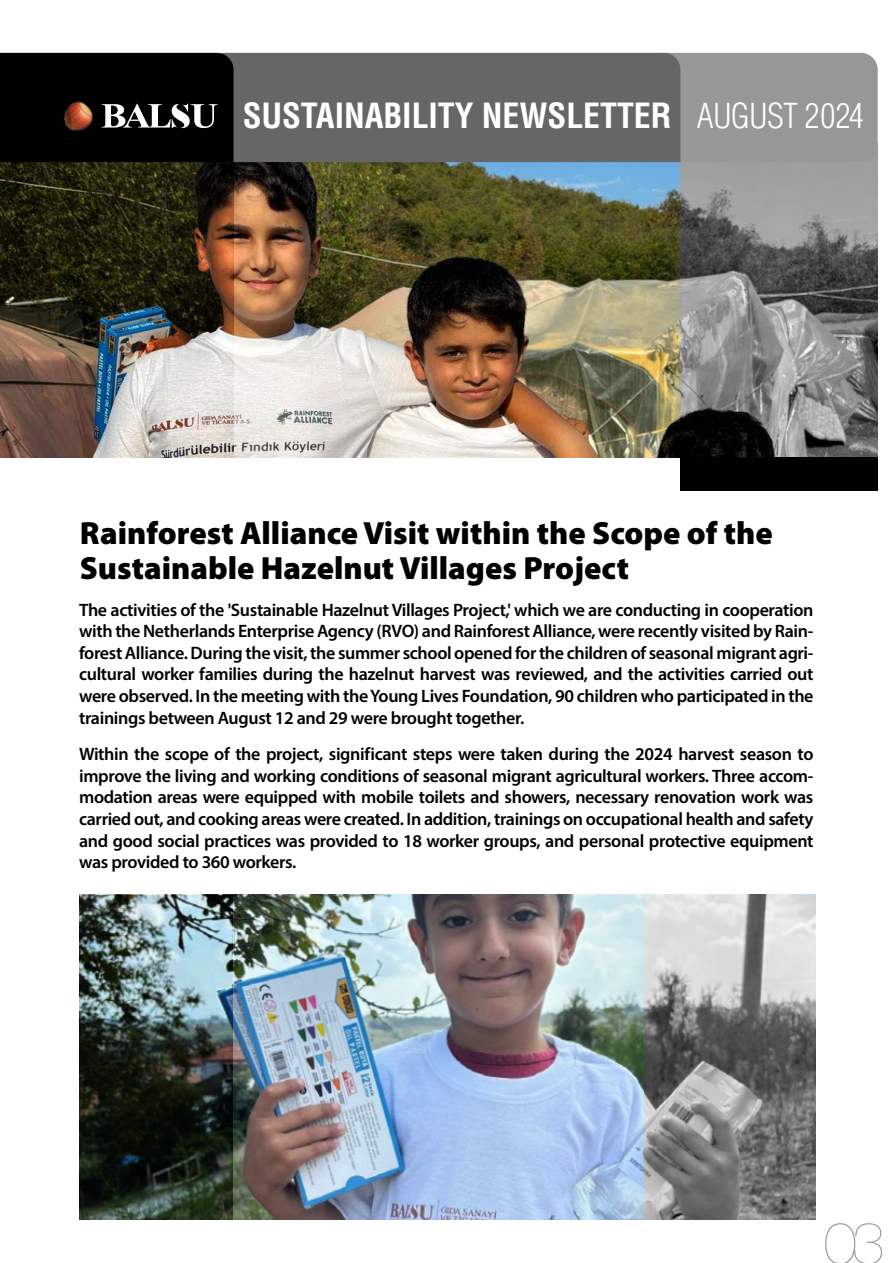
<style>
.page{position:relative;width:893px;height:1263px;background:#fff}
.page>*{position:absolute;margin:0;border:0;box-sizing:border-box;transform-origin:0 0}
.t1{font:200 58.5px "Helvetica Neue";color:#979797}
.t2{font:700 condensed 33.9px "Helvetica";color:#fff}
.t3{font:900 32.25px/35.7px "Myriad Pro";color:#000}
.t4{font:600 18px/21.6px "Myriad Pro";letter-spacing:-.02em;color:#000;text-align:justify}
.s1{font-weight:300;font-size:33.6px}
</style>
<div class="page">
<img style="left:233px;top:894px;width:411px;height:325px">
<img style="left:79px;top:894px;width:154px;height:325px">
<svg style="left:644px;top:894px;width:172px;height:325px;background:#929292"></svg>
<img style="left:234px;top:162px;width:446px;height:296px">
<svg style="left:680px;top:149px;width:198px;height:309px;background:#7a7a7a"></svg>
<img style="left:0;top:162px;width:234px;height:296px">
<div style="left:680px;top:458px;width:198px;height:33px;background:#000"></div>
<div style="left:644px;top:53px;width:234px;height:109px;background:#979797;border-radius:17px"></div>
<div style="left:234px;top:53px;width:446px;height:109px;background:#666667"></div>
<div style="left:0;top:53px;width:234px;height:109px;background:#000"></div>
<img style="left:60px;top:98px;width:35px;height:36px">
<h2 class="t2" style="left:243px;top:95px;width:622px">SUSTAINABILITY NEWSLETTER <span class="s1">AUGUST 2024</span></h2>
<h3 class="t3" style="left:80px;top:514px;width:694px">Rainforest Alliance Visit within the Scope of the<br>Sustainable Hazelnut Villages Project</h3>
<p class="t4" style="left:79px;top:598px;width:736px">The activities of the 'Sustainable Hazelnut Villages Project,' which we are conducting in cooperation with the Netherlands Enterprise Agency (RVO) and Rainforest Alliance, were recently visited by Rain&shy;forest Alliance. During the visit, the summer school opened for the children of seasonal migrant agri&shy;cultural worker families during the hazelnut harvest was reviewed, and the activities carried out were observed. In the meeting with the Young Lives Foundation, 90 children who participated in the trainings between August 12 and 29 were brought together.</p>
<p class="t4" style="left:79px;top:743px;width:736px">Within the scope of the project, significant steps were taken during the 2024 harvest season to improve the living and working conditions of seasonal migrant agricultural workers. Three accom&shy;modation areas were equipped with mobile toilets and showers, necessary renovation work was carried out, and cooking areas were created. In addition, trainings on occupational health and safety and good social practices was provided to 18 worker groups, and personal protective equipment was provided to 360 workers.</p>
<h1 class="t1" style="left:824px;top:1197px;width:62px">03</h1>
</div>
